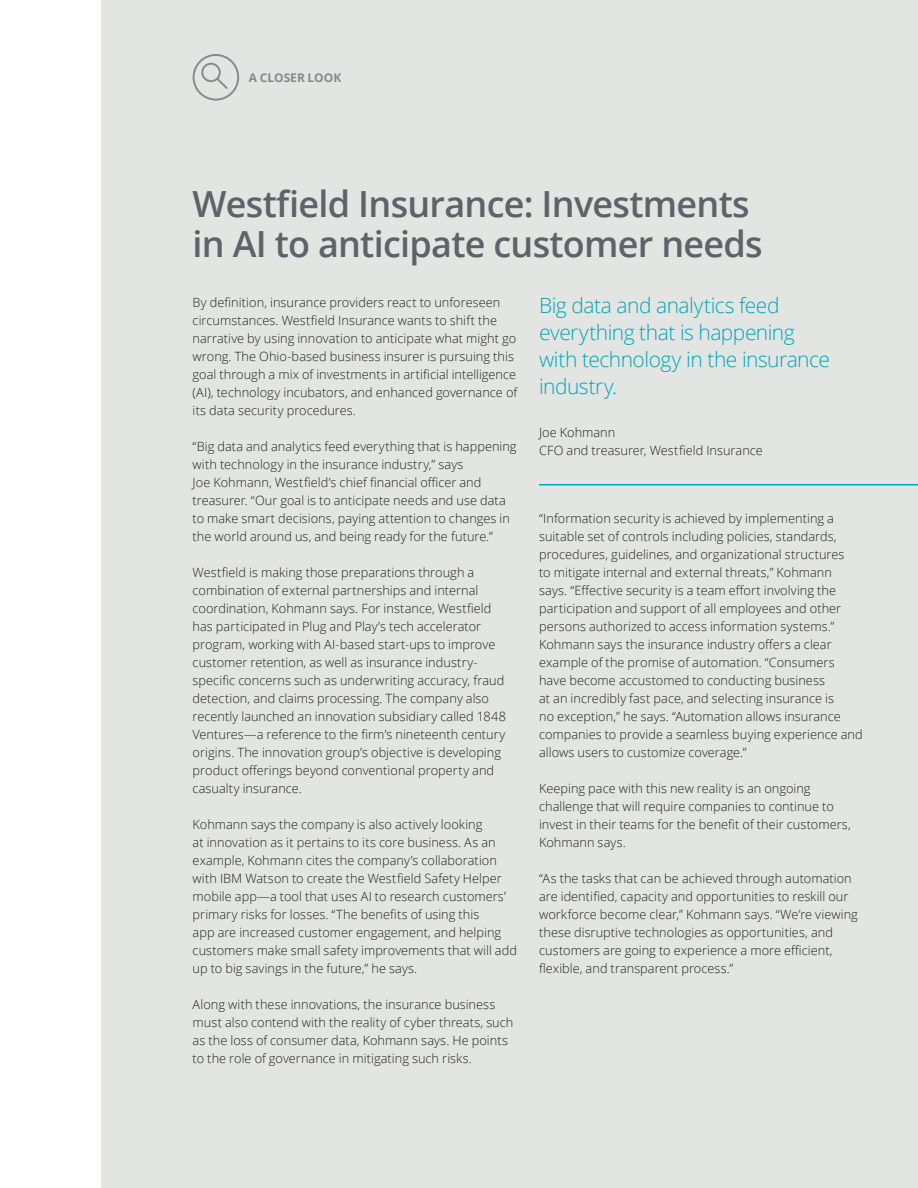
<style>
.page{position:relative;width:918px;height:1188px;background:#fff}
.page>*{position:absolute;margin:0;border:0;box-sizing:border-box;transform-origin:0 0}
.Story_heading_light{font:600 36px/40.5px "Open Sans";letter-spacing:-.02em;color:#5f6369}
.Introduction__14_18p{font:300 21px/27px "Open Sans";letter-spacing:-.025em;color:#00a6b9}
.t1{font:300 12.75px/18px "Open Sans";letter-spacing:.005em;color:#231f20}
.t2{font:700 12px "Open Sans";color:#868a8e}
</style>
<div class="page">
<div style="left:102px;top:0;width:816px;height:1188px;background:#e3e5e3"></div>
<svg style="left:193px;top:54px;width:46px;height:47px"></svg>
<hr style="left:539px;top:484px;width:379px;height:2px;background:#00a6b9">
<p class="t2" style="left:249px;top:69px;width:94px">A CLOSER LOOK</p>
<p class="Story_heading_light" style="left:193px;top:182px;width:572px">Westfield Insurance: Investments in AI to anticipate customer needs</p>
<p class="t1" style="left:193px;top:293px;width:326px">By definition, insurance providers react to unforeseen circumstances. Westfield Insurance wants to shift the narrative by using innovation to anticipate what might go wrong. The Ohio-based business insurer is pursuing this goal through a mix of investments in artificial intelligence (AI), technology incubators, and enhanced governance of its data security procedures.</p>
<p class="t1" style="left:193px;top:437px;width:326px">“Big data and analytics feed everything that is happening with technology in the insurance industry,” says<br>Joe Kohmann, Westfield’s chief financial officer and treasurer. “Our goal is to anticipate needs and use data to make smart decisions, paying attention to changes in the world around us, and being ready for the future.”</p>
<p class="t1" style="left:193px;top:563px;width:315px">Westfield is making those preparations through a combination of external partnerships and internal coordination, Kohmann says. For instance, Westfield has participated in Plug and Play’s tech accelerator program, working with AI-based start-ups to improve customer retention, as well as insurance industry&shy;specific concerns such as underwriting accuracy, fraud detection, and claims processing. The company also recently launched an innovation subsidiary called 1848<br>Ventures—a reference to the firm’s nineteenth century origins. The innovation group’s objective is developing product offerings beyond conventional property and casualty insurance.</p>
<p class="t1" style="left:193px;top:815px;width:326px">Kohmann says the company is also actively looking<br>at innovation as it pertains to its core business. As an example, Kohmann cites the company’s collaboration with IBM Watson to create the Westfield Safety Helper mobile app—a tool that uses AI to research customers’ primary risks for losses. “The benefits of using this<br>app are increased customer engagement, and helping customers make small safety improvements that will add up to big savings in the future,” he says.</p>
<p class="t1" style="left:193px;top:995px;width:322px">Along with these innovations, the insurance business must also contend with the reality of cyber threats, such as the loss of consumer data, Kohmann says. He points to the role of governance in mitigating such risks.</p>
<p class="Introduction__14_18p" style="left:539px;top:291px;width:292px">Big data and analytics feed everything that is happening with technology in the insurance industry.</p>
<p class="t1" style="left:539px;top:423px;width:78px">Joe Kohmann</p>
<p class="t1" style="left:539px;top:441px;width:225px">CFO and treasurer, Westfield Insurance</p>
<p class="t1" style="left:539px;top:509px;width:307px">“Information security is achieved by implementing a suitable set of controls including policies, standards, procedures, guidelines, and organizational structures to mitigate internal and external threats,” Kohmann says. “Effective security is a team effort involving the participation and support of all employees and other persons authorized to access information systems.”</p>
<p class="t1" style="left:539px;top:635px;width:325px">Kohmann says the insurance industry offers a clear example of the promise of automation. “Consumers have become accustomed to conducting business<br>at an incredibly fast pace, and selecting insurance is<br>no exception,” he says. “Automation allows insurance companies to provide a seamless buying experience and allows users to customize coverage.”</p>
<p class="t1" style="left:539px;top:779px;width:313px">Keeping pace with this new reality is an ongoing challenge that will require companies to continue to invest in their teams for the benefit of their customers, Kohmann says.</p>
<p class="t1" style="left:539px;top:869px;width:320px">“As the tasks that can be achieved through automation are identified, capacity and opportunities to reskill our workforce become clear,” Kohmann says. “We’re viewing these disruptive technologies as opportunities, and customers are going to experience a more efficient, flexible, and transparent process.”</p>
</div>
